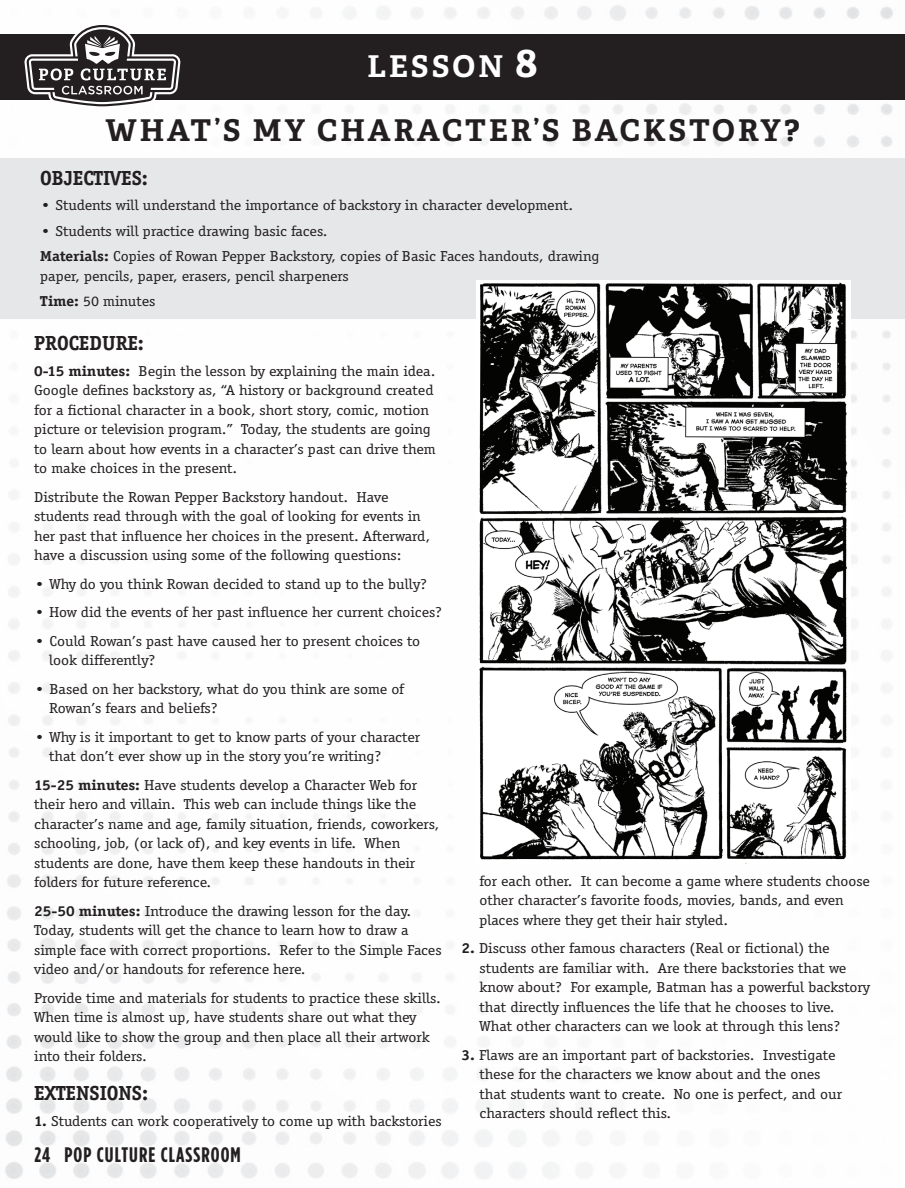
<style>
.page{position:relative;width:905px;height:1188px;background:#fff}
.page>*{position:absolute;margin:0;border:0;box-sizing:border-box;transform-origin:0 0}
.t1{font:700 30px/64.1px "Adelle Basic";letter-spacing:.1em;color:#231f20;text-align:center}
.t2{font:700 21px "Officina Serif";color:#231f20}
.t3{font:700 21px "Gotham Condensed";letter-spacing:.05em;color:#231f20}
.t4{font:700 21px "Officina Serif";letter-spacing:.08em;color:#231f20}
.t5{font:14.85px/19.5px "Officina Serif";color:#231f20;scale:1.11 1}
.t6{font:14.85px/19.5px "Officina Serif";color:#231f20;scale:1.1 1}
.s1{color:#fff}
.s2{font-size:42px;color:#fff}
.s3{font-weight:700}
</style>
<div class="page">
<img style="left:0;top:5px;width:904px;height:1174px">
<div style="left:0;top:34px;width:904px;height:65px;background:#231f20"></div>
<svg style="left:24px;top:23px;width:156px;height:86px"></svg>
<div style="left:0;top:158px;width:904px;height:161px;background:#e6e7e9"></div>
<img style="left:476px;top:281px;width:374px;height:583px">
<h1 class="t1" style="left:105px;top:35px;width:695px"><span class="s1">LESSON</span> <span class="s2">8<br></span>WHAT’S MY CHARACTER’S BACKSTORY?</h1>
<h2 class="t2" style="left:40px;top:166px;width:109px">Objectives:</h2>
<p class="t5" style="left:40px;top:196px;width:481px">• Students will understand the importance of backstory in character development.</p>
<p class="t5" style="left:40px;top:218px;width:505px;line-height:25.5px">• Students will practice drawing basic faces.<br><span class="s3">Materials:</span> Copies of Rowan Pepper Backstory, copies of Basic Faces handouts, drawing</p>
<p class="t5" style="left:40px;top:263px;width:279px;line-height:25.5px">paper, pencils, paper, erasers, pencil sharpeners<br><span class="s3">Time:</span> 50 minutes</p>
<h2 class="t4" style="left:34px;top:331px;width:111px">Procedure:</h2>
<p class="t5" style="left:34px;top:361px;width:363px"><span class="s3">0-15 minutes:</span> Begin the lesson by explaining the main idea.<br>Google defines backstory as, “A history or background created for a fictional character in a book, short story, comic, motion picture or television program.” Today, the students are going to learn about how events in a character’s past can drive them to make choices in the present.</p>
<p class="t5" style="left:34px;top:487px;width:358px">Distribute the Rowan Pepper Backstory handout. Have students read through with the goal of looking for events in her past that influence her choices in the present. Afterward, have a discussion using some of the following questions:</p>
<p class="t5" style="left:34px;top:574px;width:355px">• Why do you think Rowan decided to stand up to the bully?</p>
<p class="t6" style="left:34px;top:603px;width:372px">• How did the events of her past influence her current choices?</p>
<p class="t5" style="left:49px;top:631px;width:336px;text-indent:-15px">• Could Rowan’s past have caused her to present choices to look differently?</p>
<p class="t5" style="left:49px;top:679px;width:321px;text-indent:-15px">• Based on her backstory, what do you think are some of<br>Rowan’s fears and beliefs?</p>
<p class="t5" style="left:49px;top:727px;width:336px;text-indent:-15px">• Why is it important to get to know parts of your character that don’t ever show up in the story you’re writing?</p>
<p class="t5" style="left:34px;top:775px;width:366px"><span class="s3">15-25 minutes:</span> Have students develop a Character Web for their hero and villain. This web can include things like the character’s name and age, family situation, friends, coworkers, schooling, job, (or lack of), and key events in life. When students are done, have them keep these handouts in their folders for future reference.</p>
<p class="t5" style="left:34px;top:901px;width:368px"><span class="s3">25-50 minutes:</span> Introduce the drawing lesson for the day.<br>Today, students will get the chance to learn how to draw a simple face with correct proportions. Refer to the Simple Faces video and/or handouts for reference here.</p>
<p class="t5" style="left:34px;top:988px;width:368px">Provide time and materials for students to practice these skills.<br>When time is almost up, have students share out what they would like to show the group and then place all their artwork into their folders.</p>
<h2 class="t2" style="left:34px;top:1081px;width:115px">Extensions:</h2>
<p class="t6" style="left:34px;top:1111px;width:372px"><span class="s3">1.</span> Students can work cooperatively to come up with backstories</p>
<h2 class="t3" style="left:34px;top:1143px;width:208px">24 POP CULTURE CLASSROOM</h2>
<p class="t6" style="left:479px;top:871px;width:356px">for each other. It can become a game where students choose other character’s favorite foods, movies, bands, and even places where they get their hair styled.</p>
<p class="t5" style="left:479px;top:939px;width:353px;text-indent:-18px"><span class="s3">2.</span> Discuss other famous characters (Real or fictional) the students are familiar with. Are there backstories that we know about? For example, Batman has a powerful backstory that directly influences the life that he chooses to live.<br>What other characters can we look at through this lens?</p>
<p class="t5" style="left:479px;top:1045px;width:328px;text-indent:-18px"><span class="s3">3.</span> Flaws are an important part of backstories. Investigate these for the characters we know about and the ones that students want to create. No one is perfect, and our characters should reflect this.</p>
</div>
